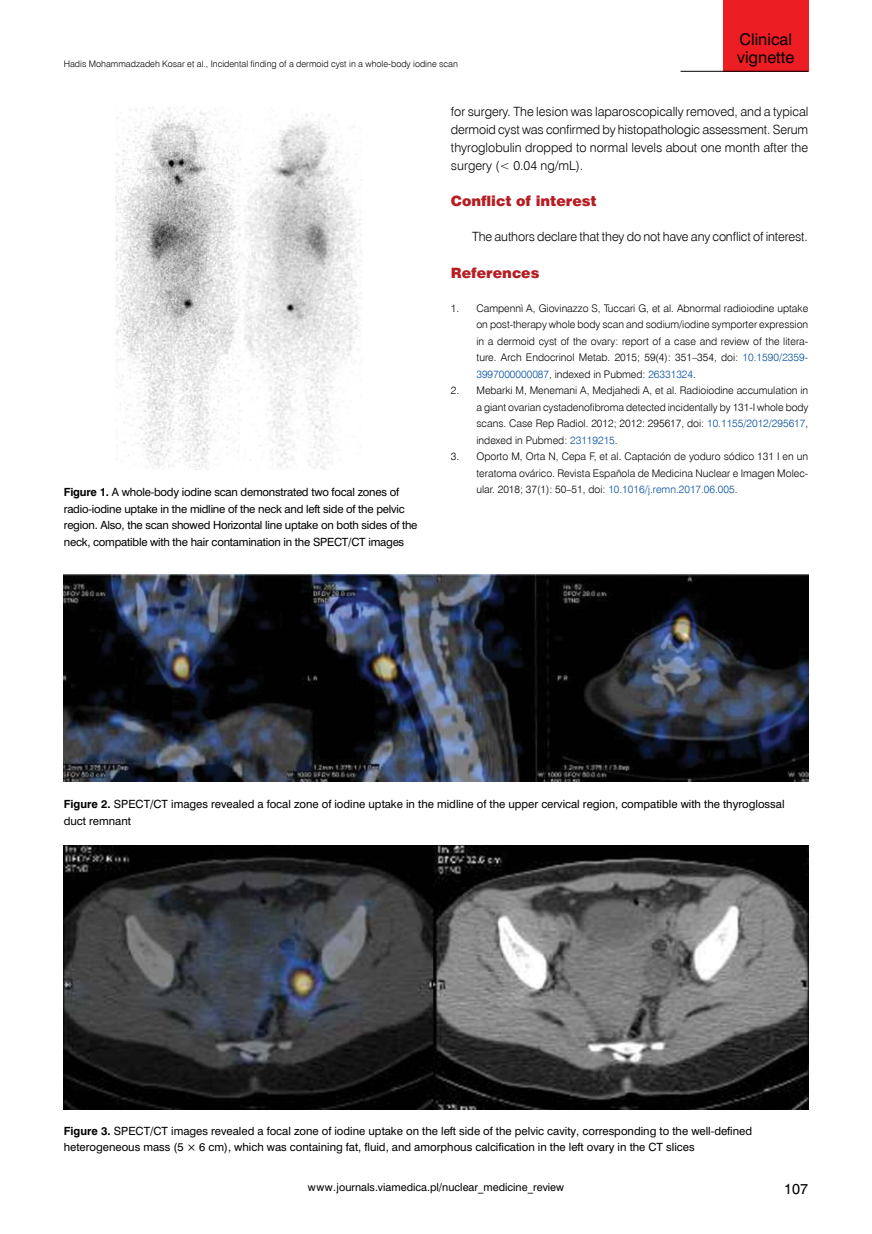
<style>
.page{position:relative;width:872px;height:1234px;background:#fff}
.page>*{position:absolute;margin:0;border:0;box-sizing:border-box;transform-origin:0 0}
.t1{font:15px/18px "Swis 721 PL";color:#000}
.t2{font:14.25px "Swis 721 Blk EU";color:#b61d22}
.t3{font:13.5px "Swis 721 PL";color:#000}
.t4{font:12.75px/18px "Swis 721 Lt EU";letter-spacing:-.01em;color:#000;text-align:justify}
.t5{font:10.5px/16.5px "Swis 721 Lt EU";color:#000;text-align:justify}
.t6{font:10.5px/16.5px "Swis 721 PL";color:#000}
.t7{font:10.5px/16.5px "Swis 721 PL";letter-spacing:-.02em;color:#000}
.t8{font:10.05px "Swis 721 PL";color:#000}
.t9{font:9px "Swis 721 Lt EU";color:#000}
.s1{color:#034ea2}
.s2{font-weight:700}
</style>
<div class="page">
<div style="left:723px;top:0;width:85px;height:71px;background:#ed1d24"></div>
<hr style="left:680px;top:71px;width:128px;height:1px;background:#000">
<img style="left:64px;top:574px;width:744px;height:207px">
<img style="left:64px;top:845px;width:744px;height:263px">
<img style="left:115px;top:106px;width:247px;height:363px">
<h1 class="t1" style="left:737px;top:30px;width:58px">Clinical vignette</h1>
<p class="t4" style="left:451px;top:102px;width:359px">for surgery. The lesion was laparoscopically removed, and a typical dermoid cyst was confirmed by histopathologic assessment. Serum thyroglobulin dropped to normal levels about one month after the surgery (&lt; 0.04 ng/mL).</p>
<h2 class="t2" style="left:451px;top:192px;width:147px">Conflict of interest</h2>
<p class="t4" style="left:472px;top:228px;width:337px">The authors declare that they do not have any conflict of interest.</p>
<h2 class="t2" style="left:451px;top:264px;width:90px">References</h2>
<p class="t5" style="left:476px;top:300px;width:333px;text-indent:-26px">1. Campennì A, Giovinazzo S, Tuccari G, et al. Abnormal radioiodine uptake on post-therapy whole body scan and sodium/iodine symporter expression in a dermoid cyst of the ovary: report of a case and review of the litera&shy;ture. Arch Endocrinol Metab. 2015; 59(4): 351–354, doi: <span class="s1">10.1590/2359- 3997000000087</span>, indexed in Pubmed: <span class="s1">26331324</span>.</p>
<p class="t5" style="left:476px;top:382px;width:333px;text-indent:-26px">2. Mebarki M, Menemani A, Medjahedi A, et al. Radioiodine accumulation in a giant ovarian cystadenofibroma detected incidentally by 131-I whole body scans. Case Rep Radiol. 2012; 2012: 295617, doi: <span class="s1">10.1155/2012/295617</span>, indexed in Pubmed: <span class="s1">23119215</span>.</p>
<p class="t5" style="left:476px;top:448px;width:333px;text-indent:-26px">3. Oporto M, Orta N, Cepa F, et al. Captación de yoduro sódico 131 I en un teratoma ovárico. Revista Española de Medicina Nuclear e Imagen Molec&shy;ular. 2018; 37(1): 50–51, doi: <span class="s1">10.1016/j.remn.2017.06.005</span>.</p>
<p class="t9" style="left:64px;top:58px;width:395px">Hadis Mohammadzadeh Kosar et al., Incidental finding of a dermoid cyst in a whole-body iodine scan</p>
<p class="t7" style="left:64px;top:483px;width:355px"><span class="s2">Figure 1.</span> A whole-body iodine scan demonstrated two focal zones of radio-iodine uptake in the midline of the neck and left side of the pelvic region. Also, the scan showed Horizontal line uptake on both sides of the neck, compatible with the hair contamination in the SPECT/CT images</p>
<p class="t6" style="left:64px;top:795px;width:722px"><span class="s2">Figure 2.</span> SPECT/CT images revealed a focal zone of iodine uptake in the midline of the upper cervical region, compatible with the thyroglossal duct remnant</p>
<p class="t6" style="left:64px;top:1122px;width:690px"><span class="s2">Figure 3.</span> SPECT/CT images revealed a focal zone of iodine uptake on the left side of the pelvic cavity, corresponding to the well-defined heterogeneous mass (5 × 6 cm), which was containing fat, fluid, and amorphous calcification in the left ovary in the CT slices</p>
<p class="t8" style="left:308px;top:1180px;width:258px">www.journals.viamedica.pl/nuclear_medicine_review</p>
<p class="t3" style="left:784px;top:1179px;width:25px">107</p>
</div>
